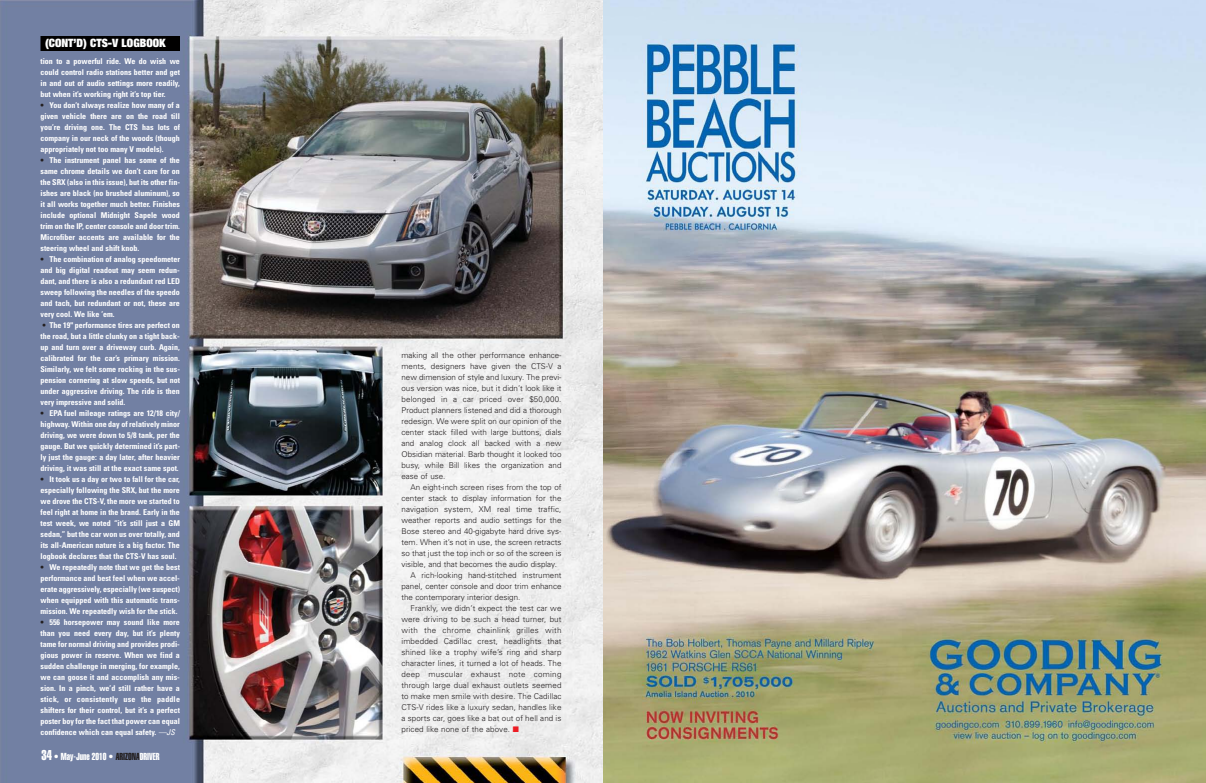
<style>
.page{position:relative;width:1206px;height:783px;background:#fff}
.page>*{position:absolute;margin:0;border:0;box-sizing:border-box;transform-origin:0 0}
.t1{font:900 expanded 11.5px "Helvetica Neue";color:#fff}
.t2{font:10px "Helvetica Extra Compressed";color:#fff}
.t3{font:700 condensed 8px/11px "Univers";color:#fff;text-align:justify}
.t4{font:300 8px/11px "Univers";letter-spacing:.01em;color:#231f20;text-align:justify}
.t5{font:300 8px "Univers";letter-spacing:.035em;color:#231f20}
.s1{color:#231f20}
.s2{font-weight:400;font-style:italic}
.s3{font-size:14px}
.s4{color:#ed1c24}
</style>
<div class="page">
<img style="left:603px;top:0;width:603px;height:783px">
<img style="left:0;top:0;width:603px;height:783px">
<div style="left:40px;top:36px;width:140px;height:15px;background:#010000"></div>
<h1 class="t1" style="left:45px;top:39px;width:122px">(CONT’D) CTS-V LOGBOOK</h1>
<p class="t3" style="left:40px;top:56px;width:141px">tion to a powerful ride. We do wish we could control radio stations better and get in and out of audio settings more readily, but when it’s working right it’s top tier.</p>
<p class="t3" style="left:40px;top:100px;width:141px"><span class="s1">•</span> You don’t always realize how many of a given vehicle there are on the road till you’re driving one. The CTS has lots of company in our neck of the woods (though appropriately not too many V models).</p>
<p class="t3" style="left:40px;top:155px;width:141px"><span class="s1">•</span> The instrument panel has some of the same chrome details we don’t care for on the SRX (also in this issue), but its other fin&shy;ishes are black (no brushed aluminum), so it all works together much better. Finishes include optional Midnight Sapele wood trim on the IP, center console and door trim.<br>Microfiber accents are available for the steering wheel and shift knob.</p>
<p class="t3" style="left:40px;top:254px;width:141px"><span class="s1">•</span> The combination of analog speedometer and big digital readout may seem redun&shy;dant, and there is also a redundant red LED sweep following the needles of the speedo and tach, but redundant or not, these are very cool. We like ’em.</p>
<p class="t3" style="left:40px;top:320px;width:141px"><span class="s1">•</span> The 19" performance tires are perfect on the road, but a little clunky on a tight back&shy;up and turn over a driveway curb. Again, calibrated for the car’s primary mission.<br>Similarly, we felt some rocking in the sus&shy;pension cornering at slow speeds, but not under aggressive driving. The ride is then very impressive and solid.</p>
<p class="t3" style="left:40px;top:408px;width:141px"><span class="s1">•</span> EPA fuel mileage ratings are 12/18 city/ highway. Within one day of relatively minor driving, we were down to 5/8 tank, per the gauge. But we quickly determined it’s part&shy;ly just the gauge: a day later, after heavier driving, it was still at the exact same spot.</p>
<p class="t3" style="left:40px;top:474px;width:141px"><span class="s1">•</span> It took us a day or two to fall for the car, especially following the SRX, but the more we drove the CTS-V, the more we started to feel right at home in the brand. Early in the test week, we noted “it’s still just a GM sedan,” but the car won us over totally, and its all-Ameri can nature is a big factor. The logbook declares that the CTS-V has soul.</p>
<p class="t3" style="left:40px;top:562px;width:141px"><span class="s1">•</span> We repeatedly note that we get the best performance and best feel when we accel&shy;erate aggressively, especially (we suspect) when equipped with this automatic trans&shy;mission. We repeatedly wish for the stick.</p>
<p class="t3" style="left:40px;top:617px;width:141px"><span class="s1">•</span> 556 horsepower may sound like more than you need every day, but it’s plenty tame for normal driving and provides prodi&shy;gious power in reserve. When we find a sudden challenge in merging, for example, we can goose it and accomplish any mis&shy;sion. In a pinch, we’d still rather have a stick, or consistently use the paddle shifters for their control, but it’s a perfect poster boy for the fact that power can equal confidence which can equal safety. <span class="s2">—JS</span></p>
<p class="t2" style="left:42px;top:753px;width:120px"><span class="s3">34</span> • May-June 2010 • <span class="s1">ARIZONA</span>DRIVER</p>
<p class="t4" style="left:401px;top:350px;width:162px">making all the other performance enhance&shy;ments, designers have given the CTS-V a new dimension of style and luxury. The previ&shy;ous version was nice, but it didn’t look like it belonged in a car priced over $50,000.<br>Product planners listened and did a thorough redesign. We were split on our opinion of the center stack filled with large buttons, dials and analog clock all backed with a new Obsidian material. Barb thought it looked too busy, while Bill likes the organization and ease of use.</p>
<p class="t4" style="left:410px;top:482px;width:153px">An eight-inch screen rises from the top of</p>
<p class="t4" style="left:401px;top:493px;width:162px">center stack to display information for the</p>
<p class="t4" style="left:401px;top:504px;width:162px">navigation system, XM real time traffic,</p>
<p class="t4" style="left:401px;top:515px;width:162px">weather reports and audio settings for the</p>
<p class="t4" style="left:401px;top:526px;width:161px">Bose stereo and 40-gigabyte hard drive sys-</p>
<p class="t4" style="left:401px;top:537px;width:162px">tem. When it’s not in use, the screen retracts</p>
<p class="t4" style="left:401px;top:548px;width:162px">so that just the top inch or so of the screen is</p>
<p class="t4" style="left:401px;top:559px;width:157px">visible, and that becomes the audio display.</p>
<p class="t4" style="left:410px;top:570px;width:152px">A rich-looking hand-stitched instrument</p>
<p class="t4" style="left:401px;top:581px;width:161px">panel, center console and door trim enhance</p>
<p class="t4" style="left:401px;top:592px;width:120px">the contemporary interior design.</p>
<p class="t4" style="left:410px;top:603px;width:153px">Frankly, we didn’t expect the test car we</p>
<p class="t4" style="left:401px;top:614px;width:161px">were driving to be such a head turner, but</p>
<p class="t5" style="left:401px;top:627px;width:161px">with the chrome chainlink grilles with</p>
<p class="t4" style="left:401px;top:636px;width:162px">imbedded Cadillac crest, headlights that</p>
<p class="t4" style="left:401px;top:647px;width:161px">shined like a trophy wife’s ring and sharp</p>
<p class="t4" style="left:401px;top:658px;width:161px">character lines, it turned a lot of heads. The</p>
<p class="t5" style="left:401px;top:671px;width:161px">deep muscular exhaust note coming</p>
<p class="t4" style="left:401px;top:680px;width:161px">through large dual exhaust outlets seemed</p>
<p class="t4" style="left:401px;top:691px;width:161px">to make men smile with desire. The Cadillac</p>
<p class="t4" style="left:401px;top:702px;width:161px">CTS-V rides like a luxury sedan, handles like</p>
<p class="t4" style="left:401px;top:713px;width:161px">a sports car, goes like a bat out of hell and is</p>
<p class="t4" style="left:401px;top:724px;width:119px">priced like none of the above. <span class="s4">■</span></p>
</div>
